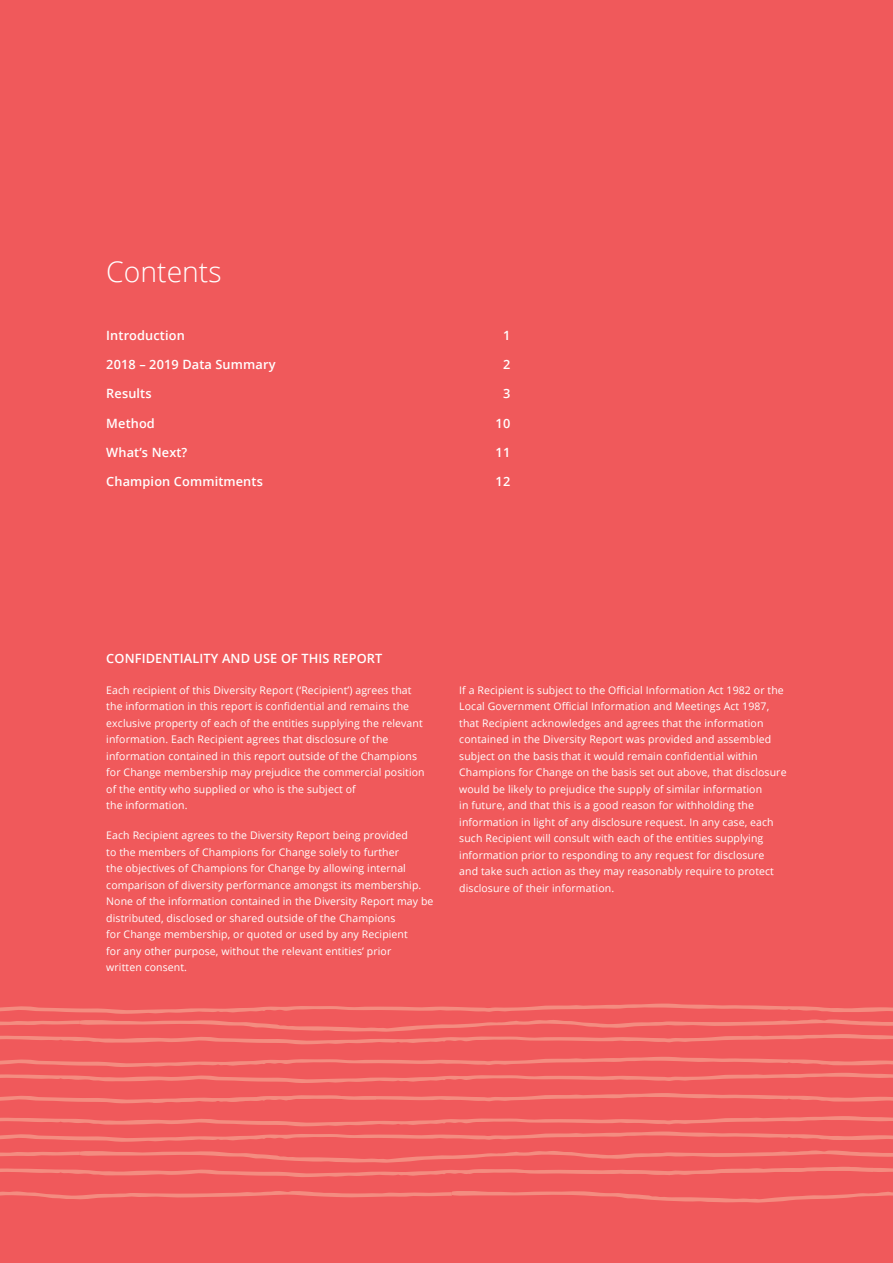
<style>
.page{position:relative;width:893px;height:1263px;background:#f0595b}
.page>*{position:absolute;margin:0;border:0;box-sizing:border-box;transform-origin:0 0}
.t1{font:300 28.35px "Open Sans";color:#fff}
.conts{font:600 12.75px "Open Sans";letter-spacing:.01em;color:#fff}
.conts-2{font:10.5px/16.5px "Open Sans";letter-spacing:.01em;color:#fff}
</style>
<div class="page">
<svg style="left:0;top:1073px;width:893px;height:10px"></svg>
<svg style="left:0;top:1191px;width:893px;height:12px"></svg>
<svg style="left:0;top:1093px;width:893px;height:11px"></svg>
<svg style="left:153px;top:1093px;width:223px;height:11px"></svg>
<svg style="left:0;top:1057px;width:893px;height:10px"></svg>
<svg style="left:0;top:1150px;width:893px;height:27px"></svg>
<svg style="left:469px;top:1167px;width:373px;height:10px"></svg>
<svg style="left:0;top:1116px;width:893px;height:26px"></svg>
<svg style="left:0;top:1003px;width:893px;height:42px"></svg>
<p class="t1" style="left:106px;top:253px;width:117px">Contents</p>
<p class="conts" style="left:106px;top:326px;width:80px">Introduction</p>
<p class="conts" style="left:503px;top:326px;width:9px">1</p>
<p class="conts" style="left:106px;top:355px;width:171px">2018 – 2019 Data Summary</p>
<p class="conts" style="left:503px;top:355px;width:9px">2</p>
<p class="conts" style="left:106px;top:385px;width:47px">Results</p>
<p class="conts" style="left:503px;top:385px;width:9px">3</p>
<p class="conts" style="left:106px;top:414px;width:50px">Method</p>
<p class="conts" style="left:496px;top:414px;width:16px">10</p>
<p class="conts" style="left:106px;top:443px;width:83px">What’s Next?</p>
<p class="conts" style="left:496px;top:443px;width:16px">11</p>
<p class="conts" style="left:106px;top:473px;width:158px">Champion Commitments</p>
<p class="conts" style="left:496px;top:473px;width:16px">12</p>
<p class="conts" style="left:106px;top:650px;width:277px">CONFIDENTIALITY AND USE OF THIS REPORT</p>
<p class="conts-2" style="left:106px;top:681px;width:320px">Each recipient of this Diversity Report (‘Recipient’) agrees that the information in this report is confidential and remains the exclusive property of each of the entities supplying the relevant information. Each Recipient agrees that disclosure of the information contained in this report outside of the Champions for Change membership may prejudice the commercial position of the entity who supplied or who is the subject of<br>the information.</p>
<p class="conts-2" style="left:106px;top:827px;width:329px">Each Recipient agrees to the Diversity Report being provided<br>to the members of Champions for Change solely to further<br>the objectives of Champions for Change by allowing internal comparison of diversity performance amongst its membership.<br>None of the information contained in the Diversity Report may be distributed, disclosed or shared outside of the Champions<br>for Change membership, or quoted or used by any Recipient<br>for any other purpose, without the relevant entities’ prior<br>written consent.</p>
<p class="conts-2" style="left:459px;top:681px;width:329px">If a Recipient is subject to the Official Information Act 1982 or the Local Government Official Information and Meetings Act 1987, that Recipient acknowledges and agrees that the information contained in the Diversity Report was provided and assembled subject on the basis that it would remain confidential within Champions for Change on the basis set out above, that disclosure would be likely to prejudice the supply of similar information<br>in future, and that this is a good reason for withholding the information in light of any disclosure request. In any case, each such Recipient will consult with each of the entities supplying information prior to responding to any request for disclosure<br>and take such action as they may reasonably require to protect disclosure of their information.</p>
</div>
